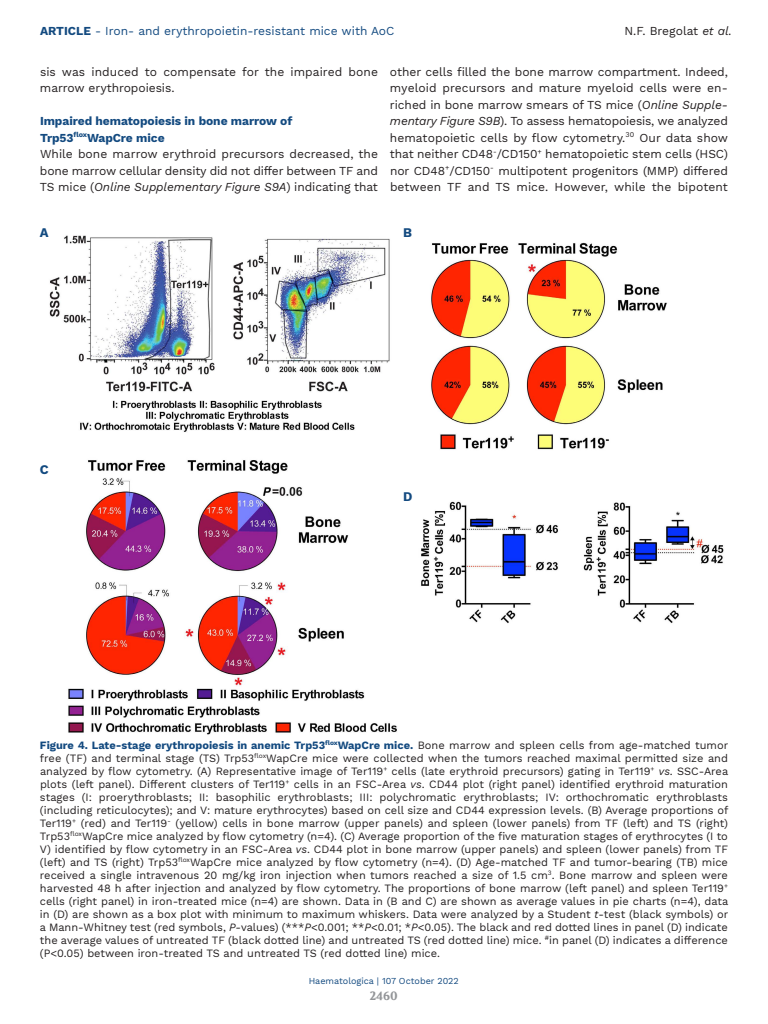
<style>
.page{position:relative;width:768px;height:1024px;background:#fff}
.page>*{position:absolute;margin:0;border:0;box-sizing:border-box;transform-origin:0 0}
.t1{font:700 13px "Work Sans";color:#134a80}
.t2{font:12px/16.5px "Work Sans";color:#231f20}
.t3{font:12px "Work Sans";color:#134a80}
.t4{font:700 12px "Volkhov";color:#939598}
.t5{font:11px/13px "Work Sans";color:#231f20;text-align:justify}
.t6{font:9px "Work Sans";color:#134a80}
.s1{font-weight:700}
.s2{font-style:italic}
.s3{font-weight:700;color:#134a80}
</style>
<div class="page">
<img style="left:49px;top:235px;width:675px;height:500px">
<p class="t3" style="left:40px;top:24px;width:356px"><span class="s1">ARTICLE</span> - Iron- and erythropoietin-resistant mice with AoC</p>
<p class="t2" style="left:624px;top:23px;width:109px">N.F. Bregolat <span class="s2">et al.</span></p>
<p class="t2" style="left:40px;top:63px;width:340px">sis was induced to compensate for the impaired bone marrow erythropoiesis.</p>
<p class="t2" style="left:40px;top:113px;width:340px"><span class="s3">Impaired hematopoiesis in bone marrow of Trp53</span><sup>flox</sup><span class="s3">WapCre mice<br></span>While bone marrow erythroid precursors decreased, the bone marrow cellular density did not differ between TF and TS mice (<span class="s2">Online Supplementary Figure S9A</span>) indicating that</p>
<p class="t2" style="left:390px;top:63px;width:340px;text-align:justify">other cells filled the bone marrow compartment. Indeed, myeloid precursors and mature myeloid cells were en&shy;riched in bone marrow smears of TS mice (<span class="s2">Online Supple&shy;mentary Figure S9B</span>). To assess hematopoiesis, we analyzed hematopoietic cells by flow cytometry.<sup>30</sup> Our data show that neither CD48<sup>-</sup>/CD150<sup>+</sup> hematopoietic stem cells (HSC) nor CD48<sup>+</sup>/CD150<sup>-</sup> multipotent progenitors (MMP) differed between TF and TS mice. However, while the bipotent</p>
<p class="t1" style="left:40px;top:225px;width:10px">A</p>
<p class="t1" style="left:403px;top:225px;width:10px">B</p>
<p class="t1" style="left:40px;top:462px;width:10px">C</p>
<p class="t1" style="left:403px;top:489px;width:11px">D</p>
<p class="t5" style="left:40px;top:739px;width:690px"><span class="s3">Figure 4. Late-stage erythropoiesis in anemic Trp53</span><sup>flox</sup><span class="s3">WapCre mice.</span> Bone marrow and spleen cells from age-matched tumor free (TF) and terminal stage (TS) Trp53<sup>flox</sup>WapCre mice were collected when the tumors reached maximal permitted size and analyzed by flow cytometry. (A) Representative image of Ter119<sup>+</sup> cells (late erythroid precursors) gating in Ter119<sup>+</sup> <span class="s2">vs</span>. SSC-Area plots (left panel). Different clusters of Ter119<sup>+</sup> cells in an FSC-Area <span class="s2">vs</span>. CD44 plot (right panel) identified erythroid maturation stages (I: proerythroblasts; II: basophilic erythroblasts; III: polychromatic erythroblasts; IV: orthochromatic erythroblasts (including reticulocytes); and V: mature erythrocytes) based on cell size and CD44 expression levels. (B) Average proportions of Ter119<sup>+</sup> (red) and Ter119<sup>-</sup> (yellow) cells in bone marrow (upper panels) and spleen (lower panels) from TF (left) and TS (right)<br>Trp53<sup>flox</sup>WapCre mice analyzed by flow cytometry (n=4). (C) Average proportion of the five maturation stages of erythrocytes (I to V) identified by flow cytometry in an FSC-Area <span class="s2">vs</span>. CD44 plot in bone marrow (upper panels) and spleen (lower panels) from TF (left) and TS (right) Trp53<sup>flox</sup>WapCre mice analyzed by flow cytometry (n=4). (D) Age-matched TF and tumor-bearing (TB) mice received a single intravenous 20 mg/kg iron injection when tumors reached a size of 1.5 cm<sup>3</sup>. Bone marrow and spleen were harvested 48 h after injection and analyzed by flow cytometry. The proportions of bone marrow (left panel) and spleen Ter119<sup>+ </sup>cells (right panel) in iron-treated mice (n=4) are shown. Data in (B and C) are shown as average values in pie charts (n=4), data in (D) are shown as a box plot with minimum to maximum whiskers. Data were analyzed by a Student <span class="s2">t</span>-test (black symbols) or a Mann-Whitney test (red symbols, <span class="s2">P-</span>values) (***<span class="s2">P</span>&lt;0.001; **<span class="s2">P</span>&lt;0.01; *<span class="s2">P</span>&lt;0.05). The black and red dotted lines in panel (D) indicate the average values of untreated TF (black dotted line) and untreated TS (red dotted line) mice. <sup>#</sup>in panel (D) indicates a difference (P&lt;0.05) between iron-treated TS and untreated TS (red dotted line) mice.</p>
<p class="t6" style="left:309px;top:976px;width:152px">Haematologica | 107 October 2022</p>
<p class="t4" style="left:370px;top:988px;width:30px">2460</p>
</div>
